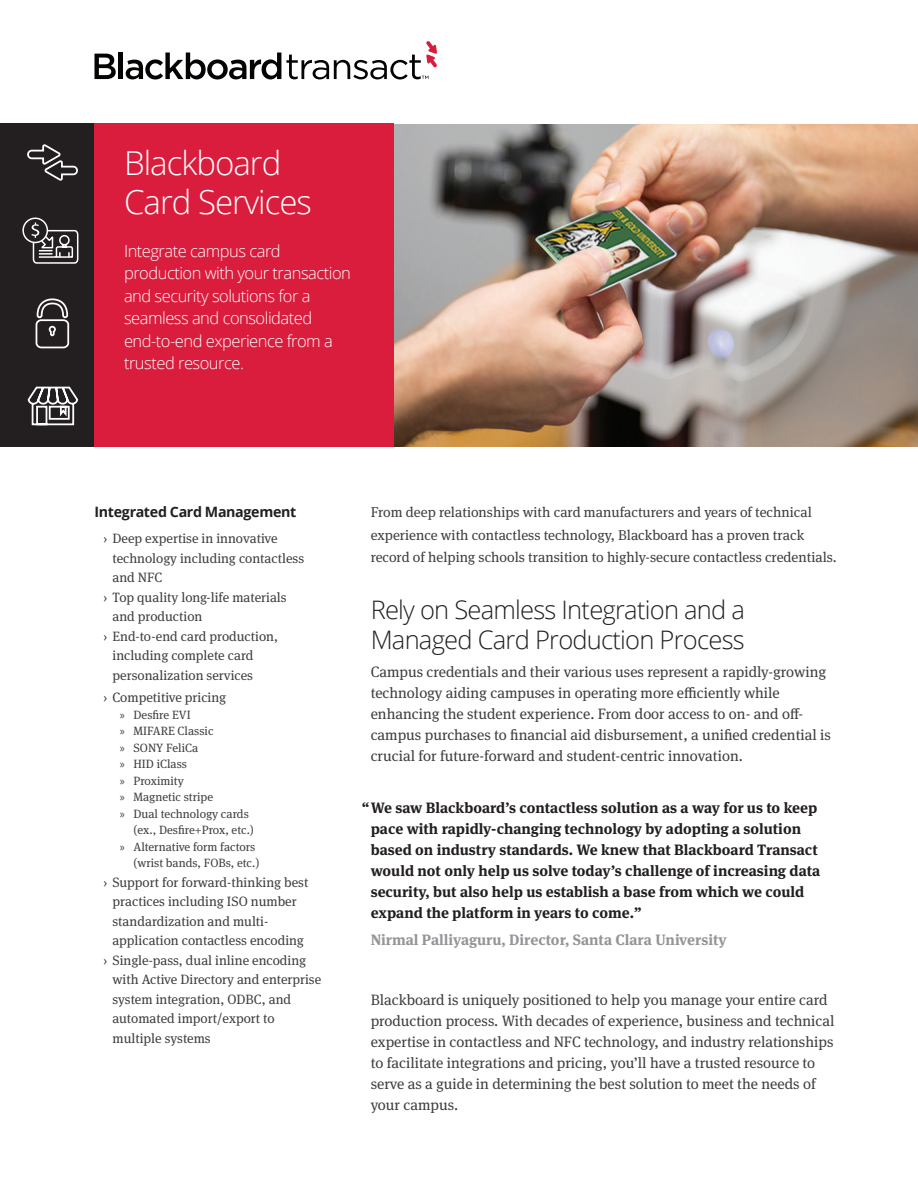
<style>
.page{position:relative;width:918px;height:1188px;background:#fff}
.page>*{position:absolute;margin:0;border:0;box-sizing:border-box;transform-origin:0 0}
.t1{font:300 33px/39px "Open Sans";letter-spacing:-.03em;color:#fff}
.t2{font:300 25.5px/30px "Open Sans";letter-spacing:-.03em;color:#231f20}
.t3{font:300 16.5px/22.5px "Open Sans";letter-spacing:-.03em;color:#fff}
.t4{font:15px/21px "Meta Serif OT";color:#3e3e3f}
.t5{font:700 15px/21px "Meta Serif OT";color:#231f20}
.t6{font:700 15px "Meta Serif OT";color:#939598}
.t7{font:14.25px/22.5px "Meta Serif OT";color:#3e3e3f}
.t8{font:700 14.25px "Open Sans";letter-spacing:-.025em;color:#231f20}
.t9{font:13.5px "Meta Serif OT";color:#3e3e3f}
.t10{font:12px "Meta Serif OT";color:#3e3e3f}
.s1{font-family:"Myriad Pro"}
</style>
<div class="page">
<img style="left:394px;top:124px;width:524px;height:322px">
<div style="left:0;top:123px;width:94px;height:323px;background:#231f20"></div>
<svg style="left:94px;top:54px;width:22px;height:25px"></svg>
<hr style="left:119px;top:53px;width:4px;height:26px;background:#040503">
<svg style="left:126px;top:41px;width:311px;height:39px"></svg>
<div style="left:94px;top:123px;width:300px;height:323px;background:#da1d3d"></div>
<svg style="left:27px;top:144px;width:51px;height:36px"></svg>
<div style="left:22px;top:218px;width:26px;height:25px;border:1px solid #fff;border-radius:50%"></div>
<svg style="left:31px;top:223px;width:48px;height:41px"></svg>
<svg style="left:27px;top:386px;width:52px;height:40px"></svg>
<svg style="left:35px;top:298px;width:35px;height:51px"></svg>
<h1 class="t1" style="left:124px;top:143px;width:189px">Blackboard<br>Card Services</h1>
<p class="t3" style="left:124px;top:239px;width:229px">Integrate campus card production with your transaction and security solutions for a seamless and consolidated end-to-end experience from a trusted resource.</p>
<p class="t8" style="left:94px;top:502px;width:204px">Integrated Card Management</p>
<p class="t9" style="left:103px;top:530px;width:176px">› Deep expertise in innovative</p>
<p class="t9" style="left:113px;top:550px;width:193px">technology including contactless</p>
<p class="t9" style="left:113px;top:569px;width:51px">and NFC</p>
<p class="t9" style="left:103px;top:589px;width:185px">› Top quality long-life materials</p>
<p class="t9" style="left:113px;top:608px;width:91px">and production</p>
<p class="t9" style="left:103px;top:628px;width:176px">› End-to-end card production,</p>
<p class="t9" style="left:113px;top:647px;width:142px">including complete card</p>
<p class="t9" style="left:113px;top:667px;width:142px">personalization services</p>
<p class="t9" style="left:103px;top:689px;width:124px">› Competitive pricing</p>
<p class="t10" style="left:120px;top:707px;width:72px"><span class="s1">»</span> Desfire EVI</p>
<p class="t10" style="left:120px;top:724px;width:95px"><span class="s1">»</span> MIFARE Classic</p>
<p class="t10" style="left:120px;top:740px;width:80px"><span class="s1">»</span> SONY FeliCa</p>
<p class="t10" style="left:120px;top:757px;width:69px"><span class="s1">»</span> HID iClass</p>
<p class="t10" style="left:120px;top:773px;width:65px"><span class="s1">»</span> Proximity</p>
<p class="t10" style="left:120px;top:790px;width:95px"><span class="s1">»</span> Magnetic stripe</p>
<p class="t10" style="left:120px;top:806px;width:130px"><span class="s1">»</span> Dual technology cards</p>
<p class="t10" style="left:133px;top:823px;width:122px">(ex., Desfire+Prox, etc.)</p>
<p class="t10" style="left:120px;top:839px;width:137px"><span class="s1">»</span> Alternative form factors</p>
<p class="t10" style="left:133px;top:856px;width:127px">(wrist bands, FOBs, etc.)</p>
<p class="t9" style="left:103px;top:874px;width:206px">› Support for forward-thinking best</p>
<p class="t9" style="left:113px;top:893px;width:186px">practices including ISO number</p>
<p class="t9" style="left:113px;top:913px;width:157px">standardization and multi-</p>
<p class="t9" style="left:113px;top:932px;width:193px">application contactless encoding</p>
<p class="t9" style="left:103px;top:952px;width:204px">› Single-pass, dual inline encoding</p>
<p class="t9" style="left:113px;top:971px;width:210px">with Active Directory and enterprise</p>
<p class="t9" style="left:113px;top:991px;width:180px">system integration, ODBC, and</p>
<p class="t9" style="left:113px;top:1010px;width:164px">automated import/export to</p>
<p class="t9" style="left:113px;top:1030px;width:100px">multiple systems</p>
<p class="t7" style="left:371px;top:501px;width:468px">From deep relationships with card manufacturers and years of technical experience with contactless technology, Blackboard has a proven track record of helping schools transition to highly-secure contactless credentials.</p>
<h2 class="t2" style="left:371px;top:594px;width:376px">Rely on Seamless Integration and a<br>Managed Card Production Process</h2>
<p class="t4" style="left:371px;top:661px;width:462px">Campus credentials and their various uses represent a rapidly-growing technology aiding campuses in operating more efficiently while enhancing the student experience. From door access to on- and off&shy;campus purchases to financial aid disbursement, a unified credential is crucial for future-forward and student-centric innovation.</p>
<p class="t5" style="left:371px;top:797px;width:451px;text-indent:-9px">“We saw Blackboard’s contactless solution as a way for us to keep pace with rapidly-changing technology by adopting a solution based on industry standards. We knew that Blackboard Transact would not only help us solve today’s challenge of increasing data security, but also help us establish a base from which we could expand the platform in years to come.”</p>
<p class="t6" style="left:371px;top:931px;width:358px">Nirmal Palliyaguru, Director, Santa Clara University</p>
<p class="t4" style="left:371px;top:990px;width:465px">Blackboard is uniquely positioned to help you manage your entire card production process. With decades of experience, business and technical expertise in contactless and NFC technology, and industry relationships to facilitate integrations and pricing, you’ll have a trusted resource to serve as a guide in determining the best solution to meet the needs of your campus.</p>
</div>
